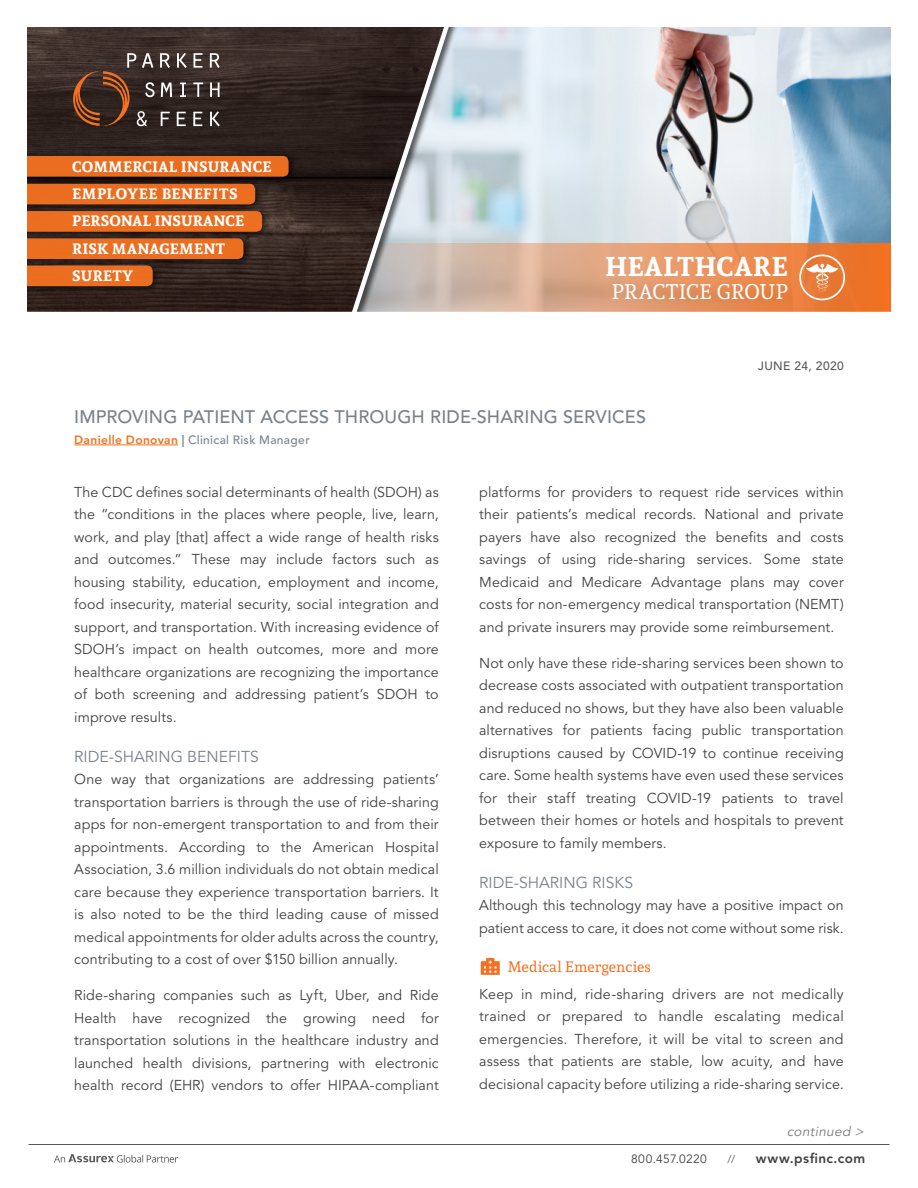
<style>
.page{position:relative;width:918px;height:1188px;background:#fff}
.page>*{position:absolute;margin:0;border:0;box-sizing:border-box;transform-origin:0 0}
.t1{font:700 27px/23.2px "Andada";letter-spacing:.005em;color:#fff;text-align:right}
.t2{font:21px "Andada";letter-spacing:.01em;color:#fff}
.t3{font:500 18px "Avenir LT Std";letter-spacing:.005em;color:#77828d}
.t4{font:15.75px "Avenir LT Std";color:#77828d}
.t5{font:700 15px/27.3px "Andada";letter-spacing:.015em;color:#fff}
.t6{font:15px "Andada";letter-spacing:.01em;color:#f37121}
.t7{font:14.25px/22.5px "Avenir LT Std";letter-spacing:.005em;color:#414042;text-align:justify}
.t8{font:800 13.5px "Avenir LT Std";letter-spacing:.04em;color:#414042}
.t9{font:italic 13.5px "Avenir LT Std";color:#797a7d}
.t10{font:500 12px "Avenir LT Std";letter-spacing:.03em;color:#77828d}
.t11{font:12px "Avenir LT Std";letter-spacing:.03em;color:#414042}
.t12{font:500 12px "Avenir LT Std";letter-spacing:.03em;color:#58595b}
.t13{font:11.25px "Avenir LT Std";color:#58595b}
.s1{font-weight:800;color:#f37121}
.s2{font-weight:800}
</style>
<div class="page">
<hr style="left:28px;top:1144px;width:862px;height:1px;background:#58595b">
<svg style="left:54px;top:1154px;width:124px;height:9px"></svg>
<hr style="left:74px;top:445px;width:104px;height:1px;background:#f37121">
<svg style="left:481px;top:958px;width:19px;height:17px"></svg>
<svg style="left:27px;top:27px;width:864px;height:285px;background:#9a867c"></svg>
<p class="t5" style="left:72px;top:152px;width:201px">COMMERCIAL INSURANCE<br>EMPLOYEE BENEFITS<br>PERSONAL INSURANCE<br>RISK MANAGEMENT<br>SURETY</p>
<h1 class="t1" style="left:600px;top:254px;width:189px">COMMERCIAL<br>INSURANCE</h1>
<h1 class="t1" style="left:605px;top:254px;width:184px">HEALTHCARE</h1>
<h2 class="t2" style="left:612px;top:278px;width:178px">PRACTICE GROUP</h2>
<p class="t12" style="left:758px;top:359px;width:87px">JUNE 24, 2020</p>
<p class="t3" style="left:74px;top:406px;width:573px">IMPROVING PATIENT ACCESS THROUGH RIDE-SHARING SERVICES</p>
<p class="t10" style="left:74px;top:433px;width:237px"><span class="s1">Danielle Donovan</span> <span class="s2">|</span> Clinical Risk Manager</p>
<p class="t7" style="left:74px;top:481px;width:366px">The CDC defines social determinants of health (SDOH) as the “conditions in the places where people, live, learn, work, and play [that] affect a wide range of health risks and outcomes.” These may include factors such as housing stability, education, employment and income, food insecurity, material security, social integration and support, and transportation. With increasing evidence of SDOH’s impact on health outcomes, more and more healthcare organizations are recognizing the importance of both screening and addressing patient’s SDOH to improve results.</p>
<p class="t4" style="left:74px;top:747px;width:186px">RIDE-SHARING BENEFITS</p>
<p class="t7" style="left:74px;top:768px;width:366px">One way that organizations are addressing patients’ transportation barriers is through the use of ride-sharing apps for non-emergent transportation to and from their appointments. According to the American Hospital Association, 3.6 million individuals do not obtain medical care because they experience transportation barriers. It is also noted to be the third leading cause of missed medical appointments for older adults across the country, contributing to a cost of over $150 billion annually.</p>
<p class="t7" style="left:74px;top:984px;width:366px">Ride-sharing companies such as Lyft, Uber, and Ride Health have recognized the growing need for transportation solutions in the healthcare industry and launched health divisions, partnering with electronic health record (EHR) vendors to offer HIPAA-compliant</p>
<p class="t7" style="left:479px;top:481px;width:366px">platforms for providers to request ride services within their patients’s medical records. National and private payers have also recognized the benefits and costs savings of using ride-sharing services. Some state Medicaid and Medicare Advantage plans may cover costs for non-emergency medical transportation (NEMT) and private insurers may provide some reimbursement.</p>
<p class="t7" style="left:479px;top:652px;width:366px">Not only have these ride-sharing services been shown to decrease costs associated with outpatient transportation and reduced no shows, but they have also been valuable alternatives for patients facing public transportation disruptions caused by COVID-19 to continue receiving care. Some health systems have even used these services for their staff treating COVID-19 patients to travel between their homes or hotels and hospitals to prevent exposure to family members.</p>
<p class="t4" style="left:479px;top:873px;width:156px">RIDE-SHARING RISKS</p>
<p class="t7" style="left:479px;top:894px;width:366px">Although this technology may have a positive impact on patient access to care, it does not come without some risk.</p>
<p class="t6" style="left:508px;top:957px;width:145px">Medical Emergencies</p>
<p class="t7" style="left:479px;top:983px;width:366px">Keep in mind, ride-sharing drivers are not medically trained or prepared to handle escalating medical emergencies. Therefore, it will be vital to screen and assess that patients are stable, low acuity, and have decisional capacity before utilizing a ride-sharing service.</p>
<p class="t9" style="left:787px;top:1123px;width:81px">continued &gt;</p>
<p class="t11" style="left:631px;top:1152px;width:77px">800.457.0220</p>
<p class="t13" style="left:727px;top:1152px;width:9px">//</p>
<p class="t8" style="left:756px;top:1150px;width:111px">www.psfinc.com</p>
</div>
